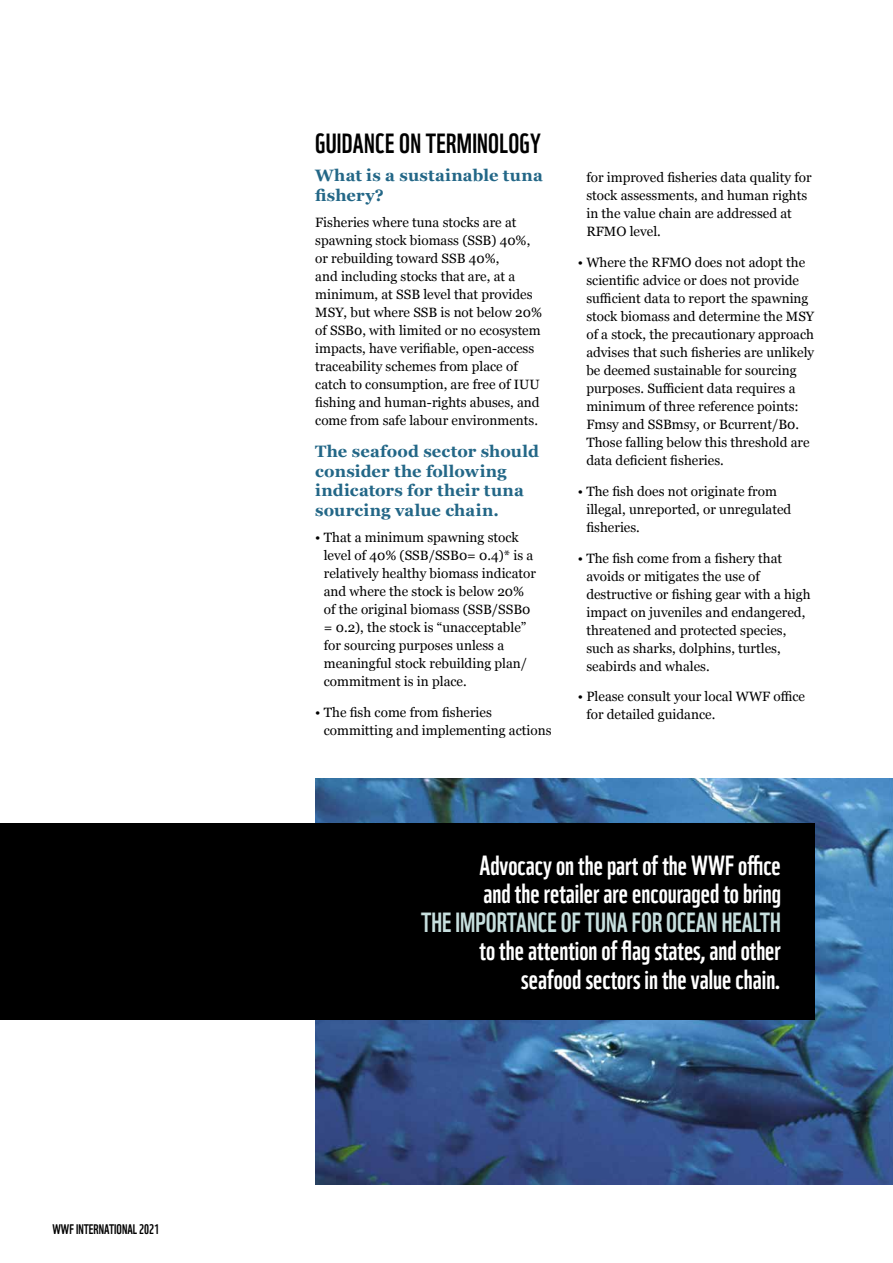
<style>
.page{position:relative;width:893px;height:1263px;background:#fff}
.page>*{position:absolute;margin:0;border:0;box-sizing:border-box;transform-origin:0 0}
.t1{font:27px/28.5px "WWF";color:#fff}
.t2{font:27px "WWF";color:#c7dfde}
.t3{font:27px "WWF";letter-spacing:.01em;color:#000}
.t4{font:700 16.5px/19.5px "Georgia";letter-spacing:.01em;color:#236787}
.t5{font:13.5px/18px "Georgia";color:#000}
.t6{font:13.5px "WWF";color:#000}
</style>
<div class="page">
<img style="left:315px;top:778px;width:578px;height:406px">
<div style="left:0;top:823px;width:814px;height:197px;background:#000"></div>
<p class="t6" style="left:53px;top:1219px;width:108px">WWF INTERNATIONAL 2021</p>
<h1 class="t3" style="left:315px;top:122px;width:227px">GUIDANCE ON TERMINOLOGY</h1>
<p class="t4" style="left:315px;top:165px;width:229px">What is a sustainable tuna fishery?</p>
<p class="t5" style="left:315px;top:213px;width:228px">Fisheries where tuna stocks are at spawning stock biomass (SSB) 40%, or rebuilding toward SSB 40%,<br>and including stocks that are, at a minimum, at SSB level that provides MSY, but where SSB is not below 20% of SSB0, with limited or no ecosystem impacts, have verifiable, open-access traceability schemes from place of catch to consumption, are free of IUU fishing and human-rights abuses, and come from safe labour environments.</p>
<p class="t4" style="left:315px;top:441px;width:225px">The seafood sector should consider the following indicators for their tuna sourcing value chain.</p>
<p class="t5" style="left:324px;top:528px;width:214px;text-indent:-9px">• That a minimum spawning stock level of 40% (SSB/SSB0= 0.4)* is a relatively healthy biomass indicator and where the stock is below 20% of the original biomass (SSB/SSB0 = 0.2), the stock is “unacceptable” for sourcing purposes unless a meaningful stock rebuilding plan/ commitment is in place.</p>
<p class="t5" style="left:324px;top:703px;width:229px;text-indent:-9px">• The fish come from fisheries committing and implementing actions</p>
<p class="t5" style="left:586px;top:168px;width:227px">for improved fisheries data quality for stock assessments, and human rights in the value chain are addressed at<br>RFMO level.</p>
<p class="t5" style="left:586px;top:253px;width:229px;text-indent:-9px">• Where the RFMO does not adopt the scientific advice or does not provide sufficient data to report the spawning stock biomass and determine the MSY of a stock, the precautionary approach advises that such fisheries are unlikely be deemed sustainable for sourcing purposes. Sufficient data requires a minimum of three reference points:<br>Fmsy and SSBmsy, or Bcurrent/B0.<br>Those falling below this threshold are data deficient fisheries.</p>
<p class="t5" style="left:586px;top:482px;width:206px;text-indent:-9px">• The fish does not originate from illegal, unreported, or unregulated fisheries.</p>
<p class="t5" style="left:586px;top:548px;width:226px;text-indent:-9px">• The fish come from a fishery that avoids or mitigates the use of destructive or fishing gear with a high impact on juveniles and endangered, threatened and protected species, such as sharks, dolphins, turtles, seabirds and whales.</p>
<p class="t5" style="left:586px;top:687px;width:220px;text-indent:-9px">• Please consult your local WWF office for detailed guidance.</p>
<h1 class="t1" style="left:479px;top:848px;width:303px">Advocacy on the part of the WWF office and the retailer are encouraged to bring</h1>
<h1 class="t2" style="left:421px;top:901px;width:361px">THE IMPORTANCE OF TUNA FOR OCEAN HEALTH</h1>
<h1 class="t1" style="left:480px;top:934px;width:303px;text-align:right">to the attention of flag states, and other seafood sectors in the value chain.</h1>
</div>
